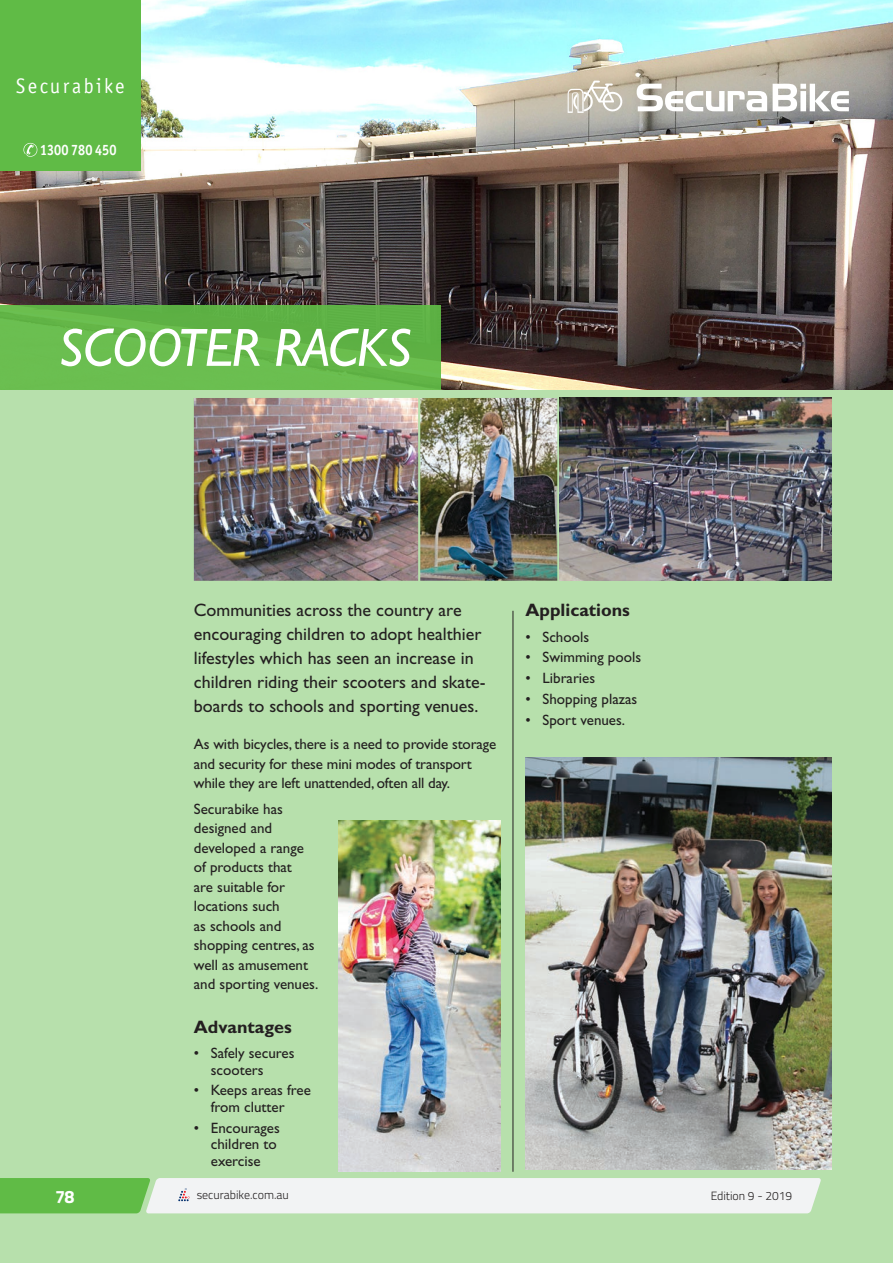
<style>
.page{position:relative;width:893px;height:1263px;background:#b7e0ac}
.page>*{position:absolute;margin:0;border:0;box-sizing:border-box;transform-origin:0 0}
.t1{font:italic 54px "Gill Sans Std";letter-spacing:-.01em;color:#fff}
.t2{font:21px "Officina Sans ITC Pro";letter-spacing:.125em;color:#fff;scale:.95 1}
.PROD_intro{font:18px/24px "Gill Sans Std";color:#231f20}
.Sub_Gill{font:700 18px "Gill Sans Std";color:#231f20}
.t3{font:700 18px "Titillium";color:#fff}
.B1_Gill{font:15px/19.5px "Gill Sans Std";color:#231f20}
.B1_GILL{font:15px/16.5px "Gill Sans Std";color:#231f20}
.Sub_Gill-2{font:700 15px "Officina Sans ITC Pro";color:#fff;scale:.88 1}
.t4{font:300 12px "Titillium";color:#231f20}
</style>
<div class="page">
<img style="left:0;top:0;width:893px;height:390px">
<div style="left:0;top:0;width:140px;height:170px;background:#60bb46"></div>
<svg style="left:0;top:1178px;width:821px;height:35px;background:#d7e8d3"></svg>
<svg style="left:23px;top:143px;width:14px;height:14px"></svg>
<img style="left:559px;top:398px;width:272px;height:183px">
<img style="left:194px;top:398px;width:224px;height:183px">
<img style="left:420px;top:398px;width:137px;height:183px">
<hr style="left:513px;top:611px;width:1px;height:561px;background:#231f20">
<img style="left:525px;top:758px;width:307px;height:411px">
<img style="left:339px;top:821px;width:161px;height:351px">
<div style="left:0;top:306px;width:440px;height:84px;background:linear-gradient(to right,#6bbe50,#61b447)"></div>
<svg style="left:637px;top:84px;width:130px;height:27px;background:#d4d2cc"></svg>
<svg style="left:773px;top:84px;width:76px;height:27px;background:#d6d5d2"></svg>
<svg style="left:568px;top:81px;width:54px;height:32px;background:#d3ccbf"></svg>
<p class="t2" style="left:16px;top:73px;width:116px">Securabike</p>
<p class="Sub_Gill-2" style="left:40px;top:140px;width:88px">1300 780 450</p>
<p class="t1" style="left:59px;top:317px;width:354px">SCOOTER RACKS</p>
<p class="PROD_intro" style="left:194px;top:598px;width:293px">Communities across the country are encouraging children to adopt healthier lifestyles which has seen an increase in children riding their scooters and skate&shy;boards to schools and sporting venues.</p>
<p class="B1_Gill" style="left:194px;top:734px;width:304px">As with bicycles, there is a need to provide storage and security for these mini modes of transport while they are left unattended, often all day.</p>
<p class="B1_Gill" style="left:194px;top:799px;width:126px">Securabike has designed and developed a range of products that<br>are suitable for locations such<br>as schools and shopping centres, as well as amusement and sporting venues.</p>
<p class="Sub_Gill" style="left:194px;top:1016px;width:100px">Advantages</p>
<p class="B1_GILL" style="left:211px;top:1045px;width:85px;text-indent:-17px">• Safely secures scooters</p>
<p class="B1_GILL" style="left:211px;top:1082px;width:102px;text-indent:-17px">• Keeps areas free from clutter</p>
<p class="B1_GILL" style="left:211px;top:1119px;width:71px;text-indent:-17px">• Encourages children to exercise</p>
<p class="Sub_Gill" style="left:525px;top:600px;width:106px">Applications</p>
<p class="B1_GILL" style="left:525px;top:628px;width:65px">• Schools</p>
<p class="B1_GILL" style="left:525px;top:649px;width:117px">• Swimming pools</p>
<p class="B1_GILL" style="left:525px;top:670px;width:71px">• Libraries</p>
<p class="B1_GILL" style="left:525px;top:690px;width:113px">• Shopping plazas</p>
<p class="B1_GILL" style="left:525px;top:711px;width:101px">• Sport venues.</p>
<p class="t3" style="left:55px;top:1182px;width:21px">78</p>
<p class="t4" style="left:197px;top:1186px;width:94px">securabike.com.au</p>
<p class="t4" style="left:711px;top:1187px;width:83px">Edition 9 - 2019</p>
</div>
